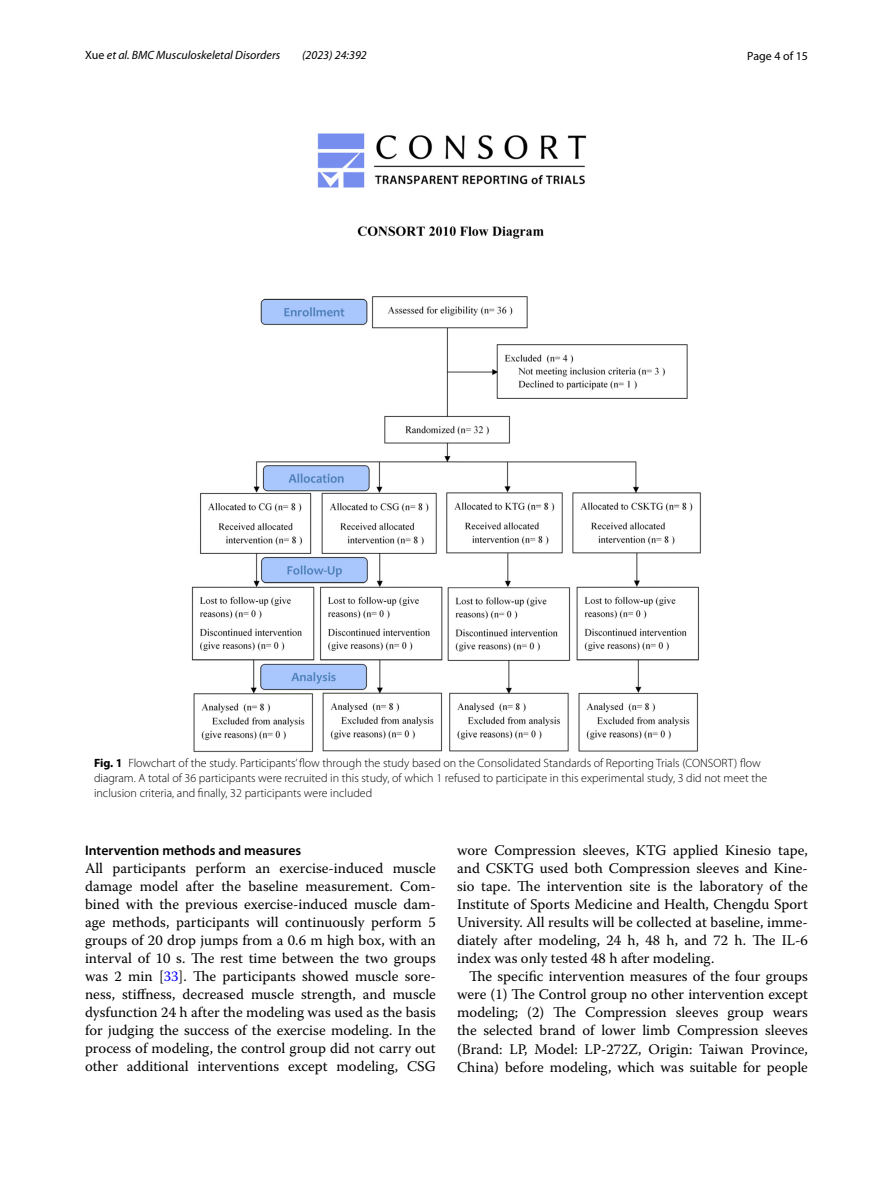
<style>
.page{position:relative;width:893px;height:1187px;background:#fff}
.page>*{position:absolute;margin:0;border:0;box-sizing:border-box;transform-origin:0 0}
.t1{font:14.7px/18px "Warnock Pro";color:#000;text-align:justify}
.t2{font:600 13.8px "Myriad Pro";color:#000}
.t3{font:300 12px/15px "Myriad Pro";color:#000}
.t4{font:italic 12px "Myriad Pro";color:#000}
.t5{font:12px "Myriad Pro";color:#000}
.s1{font-style:normal}
.s2{font-weight:700}
.s3{color:#00f}
</style>
<div class="page">
<img style="left:191px;top:133px;width:510px;height:619px">
<p class="t4" style="left:85px;top:48px;width:197px"><span class="s1">Xue</span> et al. BMC Musculoskeletal Disorders</p>
<p class="t4" style="left:302px;top:48px;width:66px">(2023) 24:392</p>
<p class="t5" style="left:747px;top:48px;width:62px">Page 4 of 15</p>
<p class="t3" style="left:94px;top:756px;width:675px"><span class="s2">Fig. 1</span> Flowchart of the study. Participants’ flow through the study based on the Consolidated Standards of Reporting Trials (CONSORT) flow diagram. A total of 36 participants were recruited in this study, of which 1 refused to participate in this experimental study, 3 did not meet the inclusion criteria, and finally, 32 participants were included</p>
<p class="t2" style="left:85px;top:841px;width:218px">Intervention methods and measures</p>
<p class="t1" style="left:85px;top:858px;width:352px">All participants perform an exercise-induced muscle damage model after the baseline measurement. Com&shy;bined with the previous exercise-induced muscle dam&shy;age methods, participants will continuously perform 5 groups of 20 drop jumps from a 0.6 m high box, with an interval of 10 s. The rest time between the two groups was 2 min [<span class="s3">33</span>]. The participants showed muscle sore&shy;ness, stiffness, decreased muscle strength, and muscle dysfunction 24 h after the modeling was used as the basis for judging the success of the exercise modeling. In the process of modeling, the control group did not carry out other additional interventions except modeling, CSG</p>
<p class="t1" style="left:457px;top:841px;width:352px">wore Compression sleeves, KTG applied Kinesio tape, and CSKTG used both Compression sleeves and Kine&shy;sio tape. The intervention site is the laboratory of the Institute of Sports Medicine and Health, Chengdu Sport University. All results will be collected at baseline, imme&shy;diately after modeling, 24 h, 48 h, and 72 h. The IL-6 index was only tested 48 h after modeling.</p>
<p class="t1" style="left:457px;top:967px;width:352px;text-indent:12px">The specific intervention measures of the four groups were (1) The Control group no other intervention except modeling; (2) The Compression sleeves group wears the selected brand of lower limb Compression sleeves (Brand: LP, Model: LP-272Z, Origin: Taiwan Province, China) before modeling, which was suitable for people</p>
</div>
